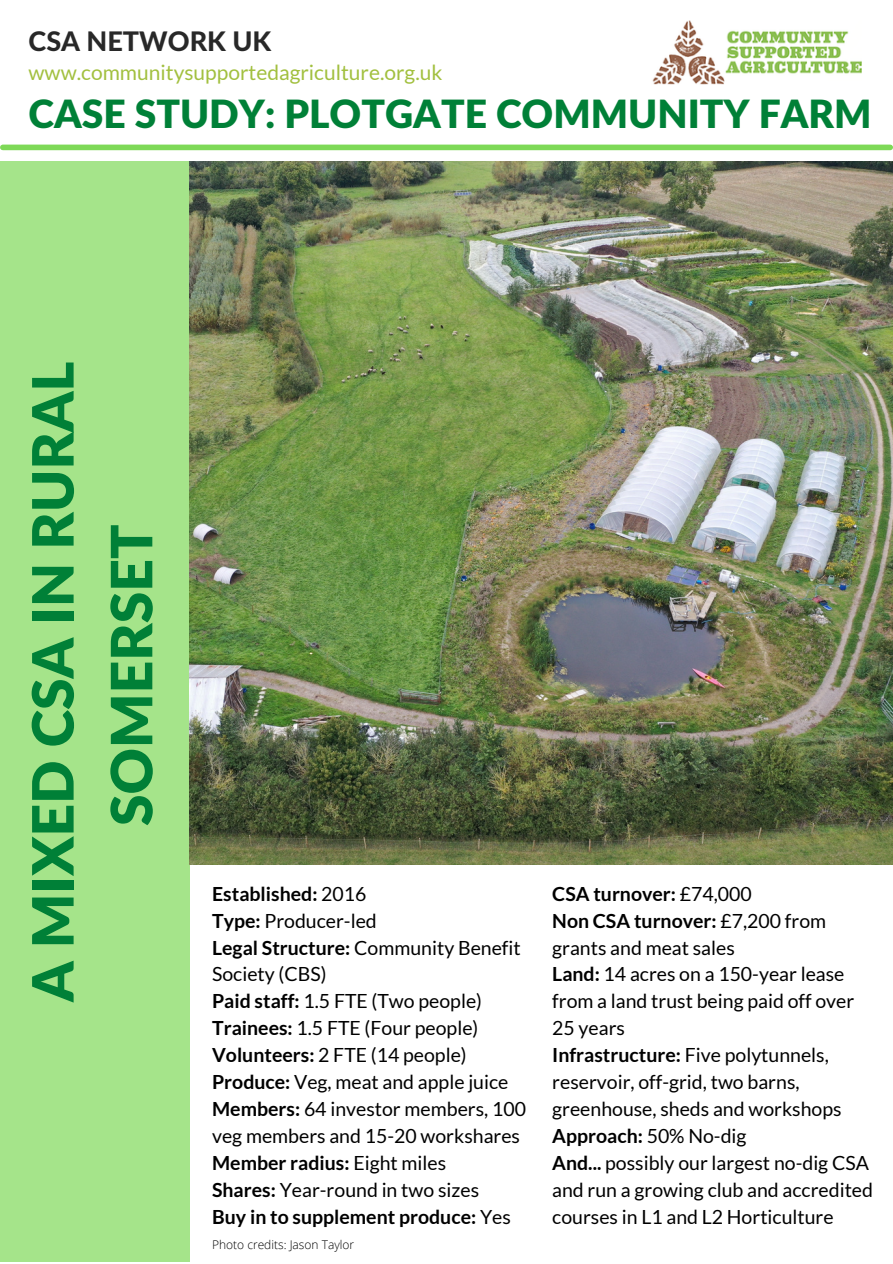
<style>
.page{position:relative;width:893px;height:1264px;background:#fff}
.page>*{position:absolute;margin:0;border:0;box-sizing:border-box;transform-origin:0 0}
.t1{font:900 57px "Lato Latin";color:#008037}
.t2{font:900 39px "Lato Latin";color:#008037}
.t3{font:800 27px "Lato Latin";color:#282828}
.t4{font:21px "Lato";color:#a2c03f}
.t5{font:19.5px/27px "Lato";color:#000}
.t6{font:700 19.5px "Lato";color:#000}
.t7{font:300 12px "Open Sans";color:#000}
.s1{font-weight:400}
.s2{font-weight:700}
</style>
<div class="page">
<img style="left:652px;top:21px;width:209px;height:64px">
<div style="left:0;top:162px;width:189px;height:1099px;background:#a5e48a"></div>
<img style="left:189px;top:162px;width:703px;height:702px">
<div style="left:3px;top:145px;width:887px;height:5px;background:#7ed957"></div>
<p class="t3" style="left:29px;top:30px;width:244px">CSA NETWORK UK</p>
<p class="t4" style="left:29px;top:60px;width:415px">www.communitysupportedagriculture.org.uk</p>
<p class="t2" style="left:29px;top:96px;width:844px">CASE STUDY: PLOTGATE COMMUNITY FARM</p>
<p class="t1" style="left:28px;top:1001px;width:641px;rotate:-90deg">A MIXED CSA IN RURAL</p>
<p class="t1" style="left:106px;top:826px;width:303px;rotate:-90deg">SOMERSET</p>
<p class="t6" style="left:212px;top:881px;width:156px">Established: <span class="s1">2016</span></p>
<p class="t5" style="left:212px;top:906px;width:166px"><span class="s2">Type:</span> Producer-led</p>
<p class="t5" style="left:212px;top:933px;width:310px"><span class="s2">Legal Structure:</span> Community Benefit<br>Society (CBS)</p>
<p class="t5" style="left:212px;top:987px;width:271px"><span class="s2">Paid staff:</span> 1.5 FTE (Two people)</p>
<p class="t5" style="left:212px;top:1014px;width:268px"><span class="s2">Trainees:</span> 1.5 FTE (Four people)</p>
<p class="t5" style="left:212px;top:1041px;width:256px"><span class="s2">Volunteers:</span> 2 FTE (14 people)</p>
<p class="t5" style="left:212px;top:1068px;width:298px"><span class="s2">Produce:</span> Veg, meat and apple juice</p>
<p class="t5" style="left:212px;top:1095px;width:315px"><span class="s2">Members:</span> 64 investor members, 100 veg members and 15-20 workshares</p>
<p class="t6" style="left:212px;top:1151px;width:235px">Member radius: <span class="s1">Eight miles</span></p>
<p class="t5" style="left:212px;top:1176px;width:268px"><span class="s2">Shares:</span> Year-round in two sizes</p>
<p class="t6" style="left:212px;top:1205px;width:300px">Buy in to supplement produce: <span class="s1">Yes</span></p>
<p class="t7" style="left:212px;top:1235px;width:144px">Photo credits: Jason Taylor</p>
<p class="t6" style="left:552px;top:881px;width:201px">CSA turnover: <span class="s1">£74,000</span></p>
<p class="t5" style="left:552px;top:906px;width:275px"><span class="s2">Non CSA turnover:</span> £7,200 from grants and meat sales</p>
<p class="t5" style="left:552px;top:960px;width:303px"><span class="s2">Land:</span> 14 acres on a 150-year lease from a land trust being paid off over<br>25 years</p>
<p class="t5" style="left:552px;top:1041px;width:291px"><span class="s2">Infrastructure:</span> Five polytunnels, reservoir, off-grid, two barns, greenhouse, sheds and workshops</p>
<p class="t6" style="left:552px;top:1124px;width:196px">Approach: <span class="s1">50% No-dig</span></p>
<p class="t5" style="left:552px;top:1149px;width:322px"><span class="s2">And...</span> possibly our largest no-dig CSA and run a growing club and accredited courses in L1 and L2 Horticulture</p>
</div>
